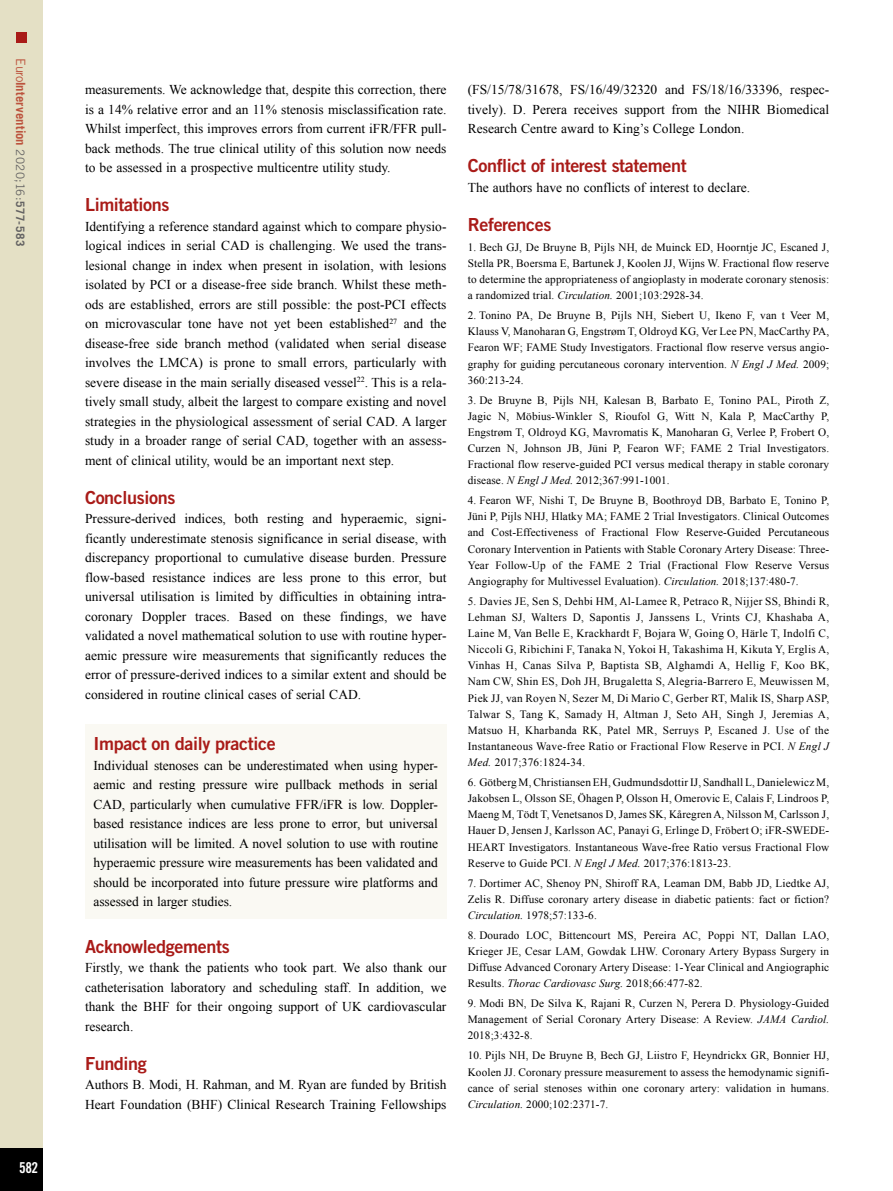
<style>
.page{position:relative;width:893px;height:1191px;background:#fff}
.page>*{position:absolute;margin:0;border:0;box-sizing:border-box;transform-origin:0 0}
.t1{font:18px "Trade Gothic LT Std Bd 2";letter-spacing:-.02em;color:#a91b18}
.t2{font:15px "Trade Gothic LT Std Bd Cn 20";color:#fff}
.t3{font:13.5px/19.5px "Times New Roman";color:#000;text-align:justify}
.t4{font:700 12.75px "Trade Gothic LT Std";letter-spacing:.005em;color:#bc533d}
.t5{font:11.25px/16px "Times New Roman";letter-spacing:.01em;color:#000;text-align:justify}
.s1{font-weight:400}
.s2{font-weight:400;font-size:11.7px;color:#646363}
.s3{font-size:11.7px;color:#646363}
.s4{font-style:italic}
</style>
<div class="page">
<div style="left:0;top:0;width:43px;height:1191px;background:#e4e0c5"></div>
<div style="left:0;top:1148px;width:43px;height:43px;background:#000"></div>
<div style="left:16px;top:32px;width:10px;height:10px;background:#a91b18"></div>
<div style="left:85px;top:724px;width:361px;height:195px;background:#faf9f3"></div>
<p class="t4" style="left:29px;top:58px;width:189px;rotate:90deg"><span class="s1">Euro</span>Intervention <span class="s2">2020;16:</span><span class="s3">577-583</span></p>
<h2 class="t2" style="left:19px;top:1158px;width:21px">582</h2>
<p class="t3" style="left:85px;top:80px;width:363px">measurements. We acknowledge that, despite this correction, there is a 14% relative error and an 11% stenosis misclassification rate.<br>Whilst imperfect, this improves errors from current iFR/FFR pull&shy;back methods. The true clinical utility of this solution now needs to be assessed in a prospective multicentre utility study.</p>
<h1 class="t1" style="left:85px;top:194px;width:86px">Limitations</h1>
<p class="t3" style="left:85px;top:216px;width:363px">Identifying a reference standard against which to compare physio&shy;logical indices in serial CAD is challenging. We used the trans&shy;lesional change in index when present in isolation, with lesions isolated by PCI or a disease-free side branch. Whilst these meth&shy;ods are established, errors are still possible: the post-PCI effects on microvascular tone have not yet been established<sup>27</sup> and the disease-free side branch method (validated when serial disease involves the LMCA) is prone to small errors, particularly with severe disease in the main serially diseased vessel<sup>22</sup>. This is a rela&shy;tively small study, albeit the largest to compare existing and novel strategies in the physiological assessment of serial CAD. A larger study in a broader range of serial CAD, together with an assess&shy;ment of clinical utility, would be an important next step.</p>
<h1 class="t1" style="left:85px;top:486px;width:92px">Conclusions</h1>
<p class="t3" style="left:85px;top:509px;width:363px">Pressure-derived indices, both resting and hyperaemic, signi&shy;ficantly underestimate stenosis significance in serial disease, with discrepancy proportional to cumulative disease burden. Pressure flow-based resistance indices are less prone to this error, but universal utilisation is limited by difficulties in obtaining intra&shy;coronary Doppler traces. Based on these findings, we have validated a novel mathematical solution to use with routine hyper&shy;aemic pressure wire measurements that significantly reduces the error of pressure-derived indices to a similar extent and should be considered in routine clinical cases of serial CAD.</p>
<h1 class="t1" style="left:94px;top:732px;width:184px">Impact on daily practice</h1>
<p class="t3" style="left:94px;top:755px;width:346px">Individual stenoses can be underestimated when using hyper&shy;aemic and resting pressure wire pullback methods in serial CAD, particularly when cumulative FFR/iFR is low. Doppler&shy;based resistance indices are less prone to error, but universal utilisation will be limited. A novel solution to use with routine hyperaemic pressure wire measurements has been validated and should be incorporated into future pressure wire platforms and assessed in larger studies.</p>
<h1 class="t1" style="left:85px;top:935px;width:146px">Acknowledgements</h1>
<p class="t3" style="left:85px;top:957px;width:363px">Firstly, we thank the patients who took part. We also thank our catheterisation laboratory and scheduling staff. In addition, we thank the BHF for their ongoing support of UK cardiovascular research.</p>
<h1 class="t1" style="left:85px;top:1052px;width:63px">Funding</h1>
<p class="t3" style="left:85px;top:1074px;width:363px">Authors B. Modi, H. Rahman, and M. Ryan are funded by British<br>Heart Foundation (BHF) Clinical Research Training Fellowships</p>
<p class="t3" style="left:468px;top:80px;width:363px">(FS/15/78/31678, FS/16/49/32320 and FS/18/16/33396, respec&shy;tively). D. Perera receives support from the NIHR Biomedical Research Centre award to King’s College London.</p>
<h1 class="t1" style="left:468px;top:155px;width:220px">Conflict of interest statement</h1>
<p class="t3" style="left:468px;top:177px;width:284px">The authors have no conflicts of interest to declare.</p>
<h1 class="t1" style="left:468px;top:213px;width:85px">References</h1>
<p class="t5" style="left:468px;top:239px;width:363px">1. Bech GJ, De Bruyne B, Pijls NH, de Muinck ED, Hoorntje JC, Escaned J, Stella PR, Boersma E, Bartunek J, Koolen JJ, Wijns W. Fractional flow reserve to determine the appropriateness of angioplasty in moderate coronary stenosis: a randomized trial. <span class="s4">Circulation.</span> 2001;103:2928-34.</p>
<p class="t5" style="left:468px;top:307px;width:363px">2. Tonino PA, De Bruyne B, Pijls NH, Siebert U, Ikeno F, van t Veer M, Klauss V, Manoharan G, Engstrøm T, Oldroyd KG, Ver Lee PN, MacCarthy PA, Fearon WF; FAME Study Investigators. Fractional flow reserve versus angio&shy;graphy for guiding percutaneous coronary intervention. <span class="s4">N Engl J Med.</span> 2009; 360:213-24.</p>
<p class="t5" style="left:468px;top:392px;width:363px">3. De Bruyne B, Pijls NH, Kalesan B, Barbato E, Tonino PAL, Piroth Z, Jagic N, Möbius-Winkler S, Rioufol G, Witt N, Kala P, MacCarthy P, Engstrøm T, Oldroyd KG, Mavromatis K, Manoharan G, Verlee P, Frobert O, Curzen N, Johnson JB, Jüni P, Fearon WF; FAME 2 Trial Investigators.<br>Fractional flow reserve-guided PCI versus medical therapy in stable coronary disease. <span class="s4">N Engl J Med.</span> 2012;367:991-1001.</p>
<p class="t5" style="left:468px;top:492px;width:363px">4. Fearon WF, Nishi T, De Bruyne B, Boothroyd DB, Barbato E, Tonino P, Jüni P, Pijls NHJ, Hlatky MA; FAME 2 Trial Investigators. Clinical Outcomes and Cost-Effectiveness of Fractional Flow Reserve-Guided Percutaneous Coronary Intervention in Patients with Stable Coronary Artery Disease: Three-Year Follow-Up of the FAME 2 Trial (Fractional Flow Reserve Versus Angiography for Multivessel Evaluation). <span class="s4">Circulation.</span> 2018;137:480-7.</p>
<p class="t5" style="left:468px;top:593px;width:363px">5. Davies JE, Sen S, Dehbi HM, Al-Lamee R, Petraco R, Nijjer SS, Bhindi R, Lehman SJ, Walters D, Sapontis J, Janssens L, Vrints CJ, Khashaba A, Laine M, Van Belle E, Krackhardt F, Bojara W, Going O, Härle T, Indolfi C, Niccoli G, Ribichini F, Tanaka N, Yokoi H, Takashima H, Kikuta Y, Erglis A, Vinhas H, Canas Silva P, Baptista SB, Alghamdi A, Hellig F, Koo BK, Nam CW, Shin ES, Doh JH, Brugaletta S, Alegria-Barrero E, Meuwissen M, Piek JJ, van Royen N, Sezer M, Di Mario C, Gerber RT, Malik IS, Sharp ASP, Talwar S, Tang K, Samady H, Altman J, Seto AH, Singh J, Jeremias A, Matsuo H, Kharbanda RK, Patel MR, Serruys P, Escaned J. Use of the Instantaneous Wave-free Ratio or Fractional Flow Reserve in PCI. <span class="s4">N Engl J Med.</span> 2017;376:1824-34.</p>
<p class="t5" style="left:468px;top:774px;width:363px">6. Götberg M, Christiansen EH, Gudmundsdottir IJ, Sandhall L, Danielewicz M, Jakobsen L, Olsson SE, Öhagen P, Olsson H, Omerovic E, Calais F, Lindroos P, Maeng M, Tödt T, Venetsanos D, James SK, Kåregren A, Nilsson M, Carlsson J, Hauer D, Jensen J, Karlsson AC, Panayi G, Erlinge D, Fröbert O; iFR-SWEDE-HEART Investigators. Instantaneous Wave-free Ratio versus Fractional Flow Reserve to Guide PCI. <span class="s4">N Engl J Med.</span> 2017;376:1813-23.</p>
<p class="t5" style="left:468px;top:874px;width:363px">7. Dortimer AC, Shenoy PN, Shiroff RA, Leaman DM, Babb JD, Liedtke AJ, Zelis R. Diffuse coronary artery disease in diabetic patients: fact or fiction?<br><span class="s4">Circulation.</span> 1978;57:133-6.</p>
<p class="t5" style="left:468px;top:927px;width:363px">8. Dourado LOC, Bittencourt MS, Pereira AC, Poppi NT, Dallan LAO, Krieger JE, Cesar LAM, Gowdak LHW. Coronary Artery Bypass Surgery in Diffuse Advanced Coronary Artery Disease: 1-Year Clinical and Angiographic Results. <span class="s4">Thorac Cardiovasc Surg.</span> 2018;66:477-82.</p>
<p class="t5" style="left:468px;top:995px;width:363px">9. Modi BN, De Silva K, Rajani R, Curzen N, Perera D. Physiology-Guided Management of Serial Coronary Artery Disease: A Review. <span class="s4">JAMA Cardiol.<br></span>2018;3:432-8.</p>
<p class="t5" style="left:468px;top:1047px;width:363px">10. Pijls NH, De Bruyne B, Bech GJ, Liistro F, Heyndrickx GR, Bonnier HJ, Koolen JJ. Coronary pressure measurement to assess the hemodynamic signifi&shy;cance of serial stenoses within one coronary artery: validation in humans.<br><span class="s4">Circulation.</span> 2000;102:2371-7.</p>
</div>
